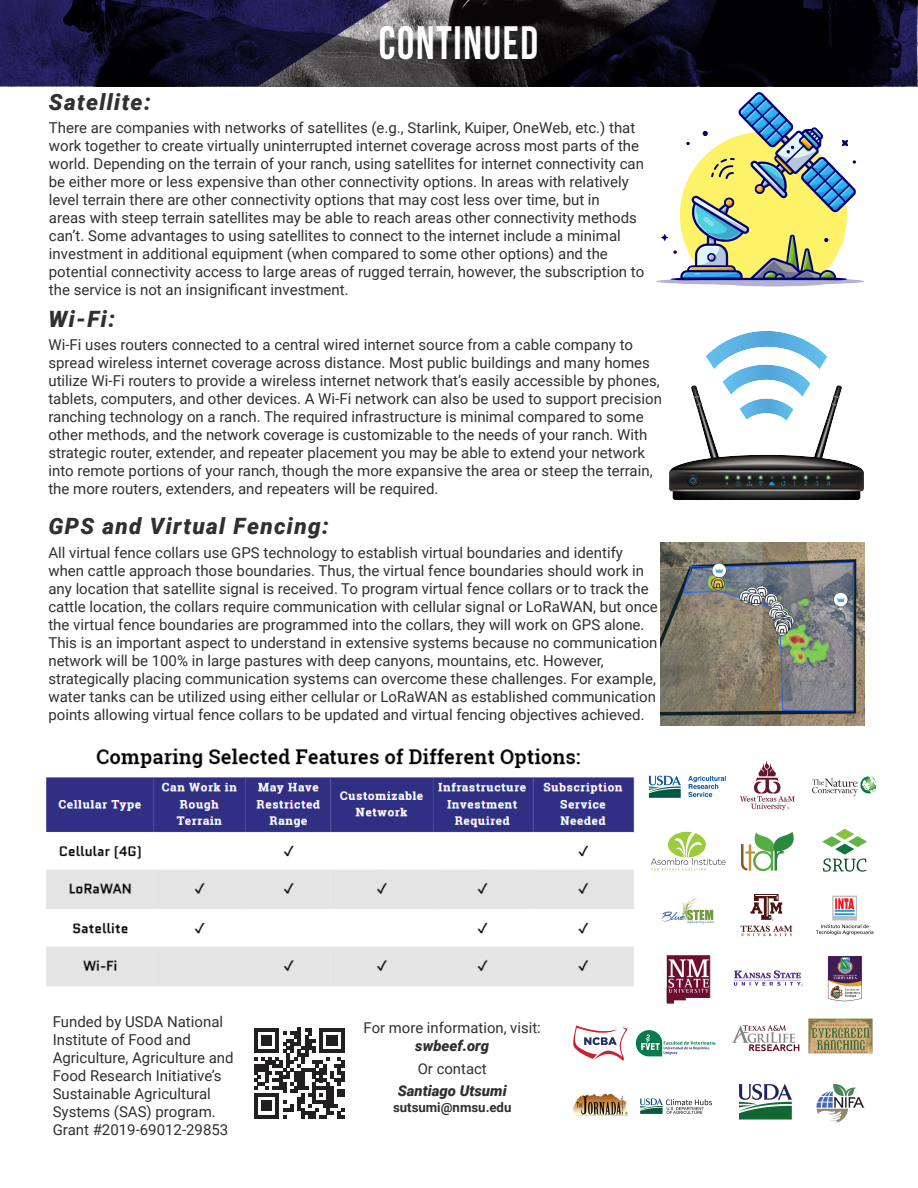
<style>
.page{position:relative;width:918px;height:1188px;background:#fff}
.page>*{position:absolute;margin:0;border:0;box-sizing:border-box;transform-origin:0 0}
.t1{font:700 46.8px "Bebas Neue";letter-spacing:.04em;color:#fff;scale:.93 1}
.Text_Left_Justify{font:italic 900 22.5px "Roboto";letter-spacing:.06em;color:#312f30}
.Text_Left_Justify-2{font:15px/18px "Roboto";color:#312f30}
.Text_Left_Justify-3{font:14.85px/17.9px "Roboto";color:#312f30;text-align:center}
.Text_Left_Justify-4{font:italic 900 14.85px "Roboto";color:#312f30}
.Text_Left_Justify-5{font:700 13.2px "Roboto";color:#312f30}
.s1{font-weight:900;font-style:italic}
</style>
<div class="page">
<svg style="left:0;top:0;width:917px;height:93px"></svg>
<svg style="left:0;top:0;width:437px;height:86px;background:#272640"></svg>
<svg style="left:528px;top:0;width:389px;height:86px;background:#0a0912"></svg>
<img style="left:657px;top:93px;width:207px;height:194px">
<img style="left:670px;top:332px;width:194px;height:168px">
<img style="left:660px;top:542px;width:204px;height:183px">
<img style="left:46px;top:748px;width:589px;height:238px">
<svg style="left:254px;top:1028px;width:91px;height:91px"></svg>
<img style="left:648px;top:760px;width:227px;height:244px">
<img style="left:731px;top:1018px;width:142px;height:105px">
<img style="left:573px;top:1025px;width:143px;height:91px">
<p class="t1" style="left:379px;top:17px;width:173px">CONTINUED</p>
<p class="Text_Left_Justify" style="left:49px;top:87px;width:103px">Satellite:</p>
<p class="Text_Left_Justify-2" style="left:49px;top:118px;width:597px">There are companies with networks of satellites (e.g., Starlink, Kuiper, OneWeb, etc.) that work together to create virtually uninterrupted internet coverage across most parts of the world. Depending on the terrain of your ranch, using satellites for internet connectivity can be either more or less expensive than other connectivity options. In areas with relatively level terrain there are other connectivity options that may cost less over time, but in<br>areas with steep terrain satellites may be able to reach areas other connectivity methods can’t. Some advantages to using satellites to connect to the internet include a minimal investment in additional equipment (when compared to some other options) and the potential connectivity access to large areas of rugged terrain, however, the subscription to the service is not an insignificant investment.</p>
<p class="Text_Left_Justify" style="left:48px;top:303px;width:68px">Wi-Fi:</p>
<p class="Text_Left_Justify-2" style="left:48px;top:336px;width:615px">Wi-Fi uses routers connected to a central wired internet source from a cable company to spread wireless internet coverage across distance. Most public buildings and many homes utilize Wi-Fi routers to provide a wireless internet network that’s easily accessible by phones, tablets, computers, and other devices. A Wi-Fi network can also be used to support precision ranching technology on a ranch. The required infrastructure is minimal compared to some other methods, and the network coverage is customizable to the needs of your ranch. With strategic router, extender, and repeater placement you may be able to extend your network into remote portions of your ranch, though the more expansive the area or steep the terrain, the more routers, extenders, and repeaters will be required.</p>
<p class="Text_Left_Justify" style="left:48px;top:510px;width:282px">GPS and Virtual Fencing:</p>
<p class="Text_Left_Justify-2" style="left:48px;top:543px;width:611px">All virtual fence collars use GPS technology to establish virtual boundaries and identify when cattle approach those boundaries. Thus, the virtual fence boundaries should work in any location that satellite signal is received. To program virtual fence collars or to track the cattle location, the collars require communication with cellular signal or LoRaWAN, but once the virtual fence boundaries are programmed into the collars, they will work on GPS alone.<br>This is an important aspect to understand in extensive systems because no communication network will be 100% in large pastures with deep canyons, mountains, etc. However, strategically placing communication systems can overcome these challenges. For example, water tanks can be utilized using either cellular or LoRaWAN as established communication points allowing virtual fence collars to be updated and virtual fencing objectives achieved.</p>
<p class="Text_Left_Justify-2" style="left:53px;top:1012px;width:182px">Funded by USDA National<br>Institute of Food and<br>Agriculture, Agriculture and<br>Food Research Initiative’s<br>Sustainable Agricultural<br>Systems (SAS) program.<br>Grant #2019-69012-29853</p>
<p class="Text_Left_Justify-3" style="left:364px;top:1019px;width:179px">For more information, visit: <span class="s1">swbeef.org</span></p>
<p class="Text_Left_Justify-3" style="left:418px;top:1059px;width:70px">Or contact</p>
<p class="Text_Left_Justify-4" style="left:398px;top:1080px;width:110px">Santiago Utsumi</p>
<p class="Text_Left_Justify-5" style="left:393px;top:1098px;width:120px">sutsumi@nmsu.edu</p>
</div>
